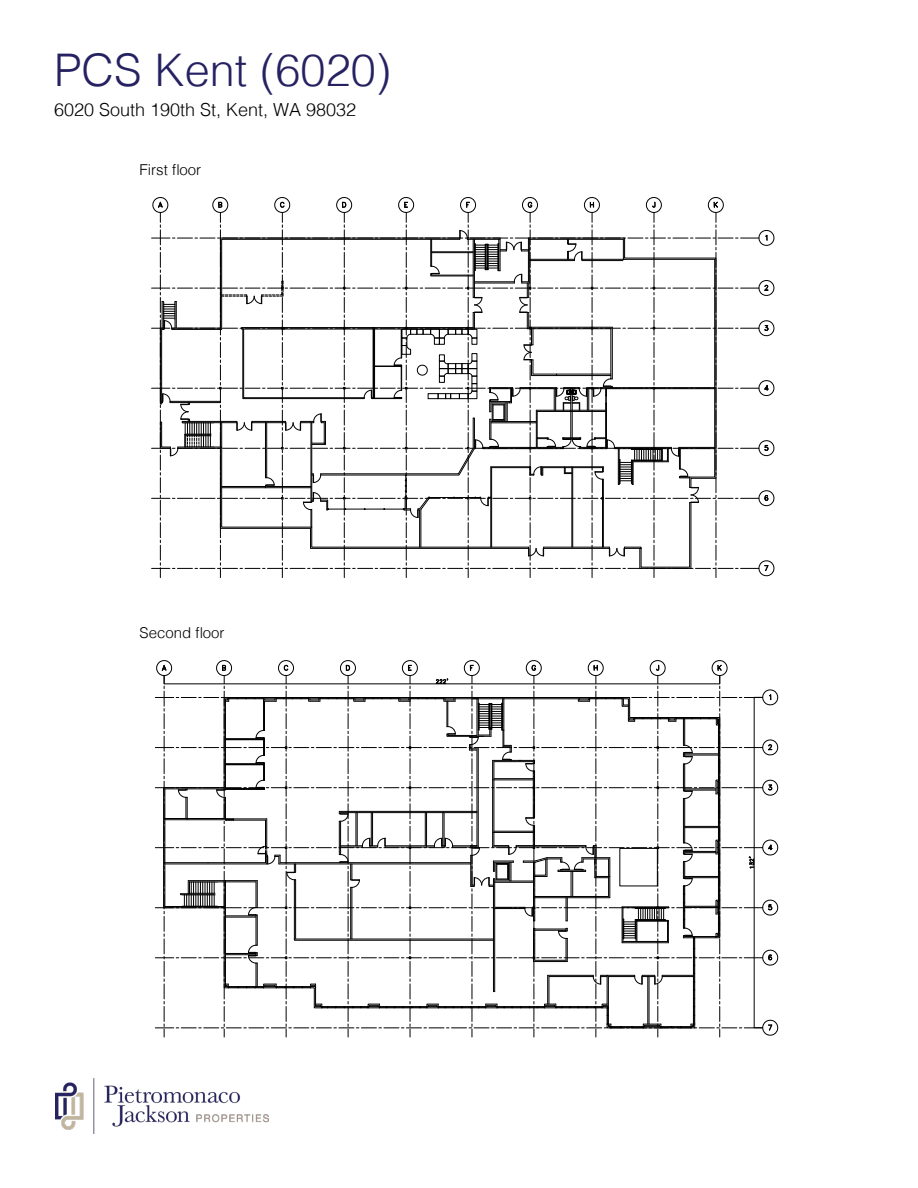
<style>
.page{position:relative;width:918px;height:1188px;background:#fff}
.page>*{position:absolute;margin:0;border:0;box-sizing:border-box;transform-origin:0 0}
.t1{font:300 45px "Helvetica";letter-spacing:.005em;color:#262262}
.t2{font:300 18px "Helvetica";color:#000}
.t3{font:300 15px "Helvetica";color:#000}
</style>
<div class="page">
<img style="left:55px;top:1078px;width:214px;height:56px">
<svg style="left:155px;top:660px;width:623px;height:378px"></svg>
<svg style="left:152px;top:197px;width:622px;height:381px"></svg>
<h1 class="t1" style="left:54px;top:32px;width:339px">PCS Kent (6020)</h1>
<p class="t2" style="left:54px;top:95px;width:304px">6020 South 190th St, Kent, WA 98032</p>
<p class="t3" style="left:140px;top:157px;width:63px">First floor</p>
<p class="t3" style="left:140px;top:620px;width:87px">Second floor</p>
</div>
